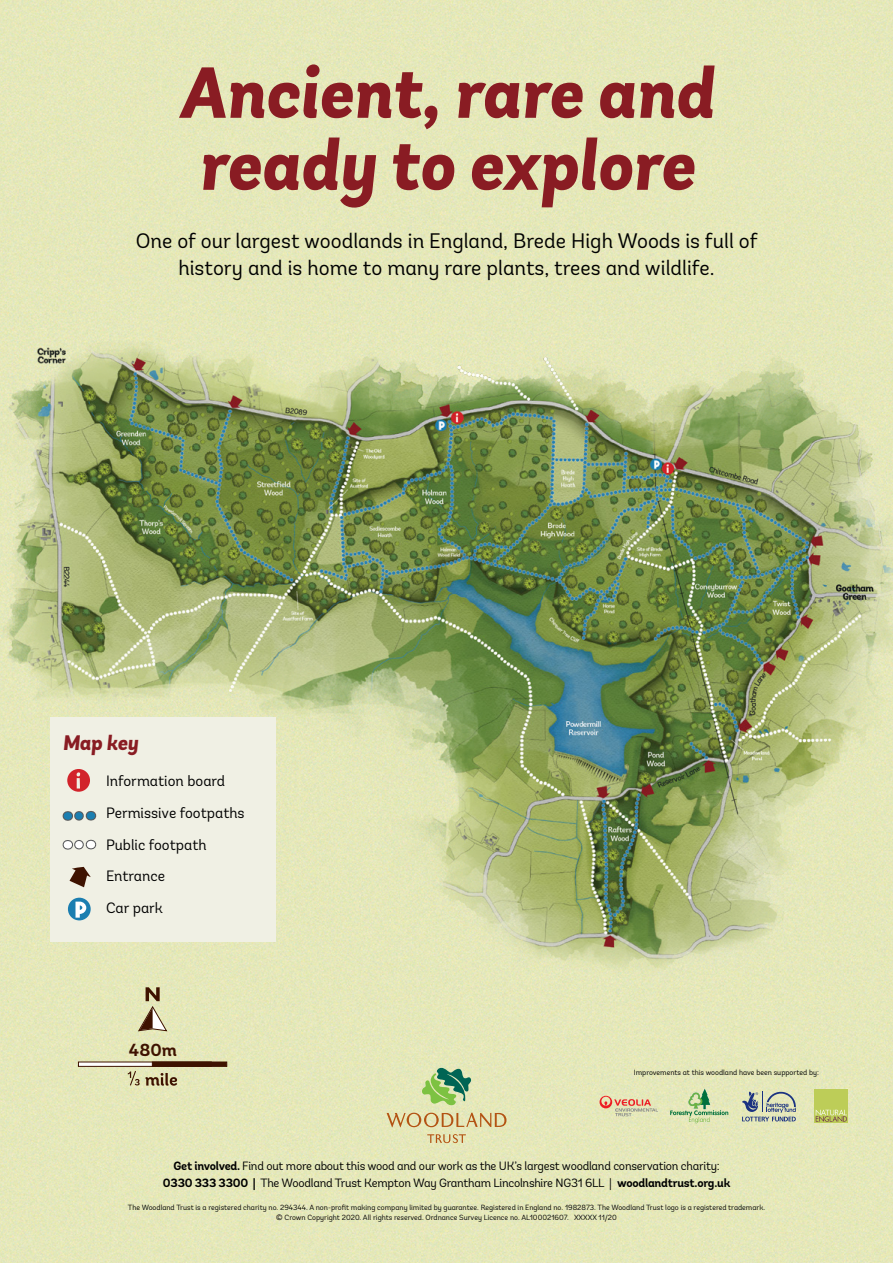
<style>
.page{position:relative;width:893px;height:1263px;background:#fff}
.page>*{position:absolute;margin:0;border:0;box-sizing:border-box;transform-origin:0 0}
.t1{font:italic 800 72px/72px "Andes";color:#891c23}
.t2{font:21px/27px "Andes";color:#000;text-align:center}
.t3{font:italic 800 21px "Andes";letter-spacing:-.005em;color:#891c23}
.t4{font:700 17.4px "Andes";color:#3e1200}
.t5{font:15px/31.8px "Andes";color:#000}
.t6{font:12px/16.5px "Andes";letter-spacing:-.02em;color:#000;text-align:center}
.t7{font:7.5px/10.5px "Andes";color:#000;text-align:center}
.s1{font-weight:700}
</style>
<div class="page">
<img style="left:0;top:0;width:893px;height:1263px">
<img style="left:0;top:306px;width:893px;height:682px">
<div style="left:50px;top:718px;width:226px;height:224px;background:#f0f0e4"></div>
<svg style="left:67px;top:769px;width:23px;height:23px"></svg>
<svg style="left:79px;top:811px;width:12px;height:10px"></svg>
<svg style="left:79px;top:840px;width:12px;height:9px"></svg>
<svg style="left:70px;top:867px;width:21px;height:20px"></svg>
<div style="left:68px;top:898px;width:23px;height:22px;background:#1b7eb0;border-radius:50%"></div>
<svg style="left:75px;top:902px;width:11px;height:16px"></svg>
<svg style="left:138px;top:987px;width:29px;height:44px"></svg>
<hr style="left:152px;top:1062px;width:75px;height:4px;background:#3e1200">
<svg style="left:128px;top:1070px;width:12px;height:17px"></svg>
<svg style="left:146px;top:1073px;width:31px;height:13px"></svg>
<svg style="left:422px;top:1068px;width:49px;height:37px;background:#8aba7d"></svg>
<svg style="left:387px;top:1113px;width:119px;height:14px;background:#d6bc89"></svg>
<svg style="left:427px;top:1134px;width:39px;height:9px"></svg>
<svg style="left:599px;top:1096px;width:59px;height:20px"></svg>
<svg style="left:670px;top:1089px;width:58px;height:34px;background:#c4d7a6"></svg>
<svg style="left:742px;top:1090px;width:54px;height:31px;background:#b0b8aa"></svg>
<div style="left:815px;top:1089px;width:33px;height:34px;background:#bdcd58"></div>
<svg style="left:816px;top:1109px;width:31px;height:13px"></svg>
<h1 class="t1" style="left:179px;top:60px;width:536px">Ancient, rare and ready to explore</h1>
<h2 class="t2" style="left:136px;top:227px;width:623px">One of our largest woodlands in England, Brede High Woods is full of history and is home to many rare plants, trees and wildlife.</h2>
<h2 class="t3" style="left:63px;top:730px;width:77px">Map key</h2>
<h3 class="t5" style="left:106px;top:765px;width:140px">Information board<br>Permissive footpaths<br>Public footpath<br>Entrance<br>Car park</h3>
<h3 class="t4" style="left:129px;top:1039px;width:49px">480m</h3>
<p class="t7" style="left:634px;top:1067px;width:187px">Improvements at this woodland have been supported by:</p>
<h3 class="t6" style="left:163px;top:1158px;width:569px"><span class="s1">Get involved.</span> Find out more about this wood and our work as the UK’s largest woodland conservation charity:<br><span class="s1">0330 333 3300 |</span> The Woodland Trust Kempton Way Grantham Lincolnshire NG31 6LL | <span class="s1">woodlandtrust.org.uk</span></h3>
<p class="t7" style="left:128px;top:1202px;width:639px">The Woodland Trust is a registered charity no. 294344. A non-profit making company limited by guarantee. Registered in England no. 1982873. The Woodland Trust logo is a registered trademark. © Crown Copyright 2020. All rights reserved. Ordnance Survey Licence no. AL100021607. XXXXX 11/20</p>
</div>
